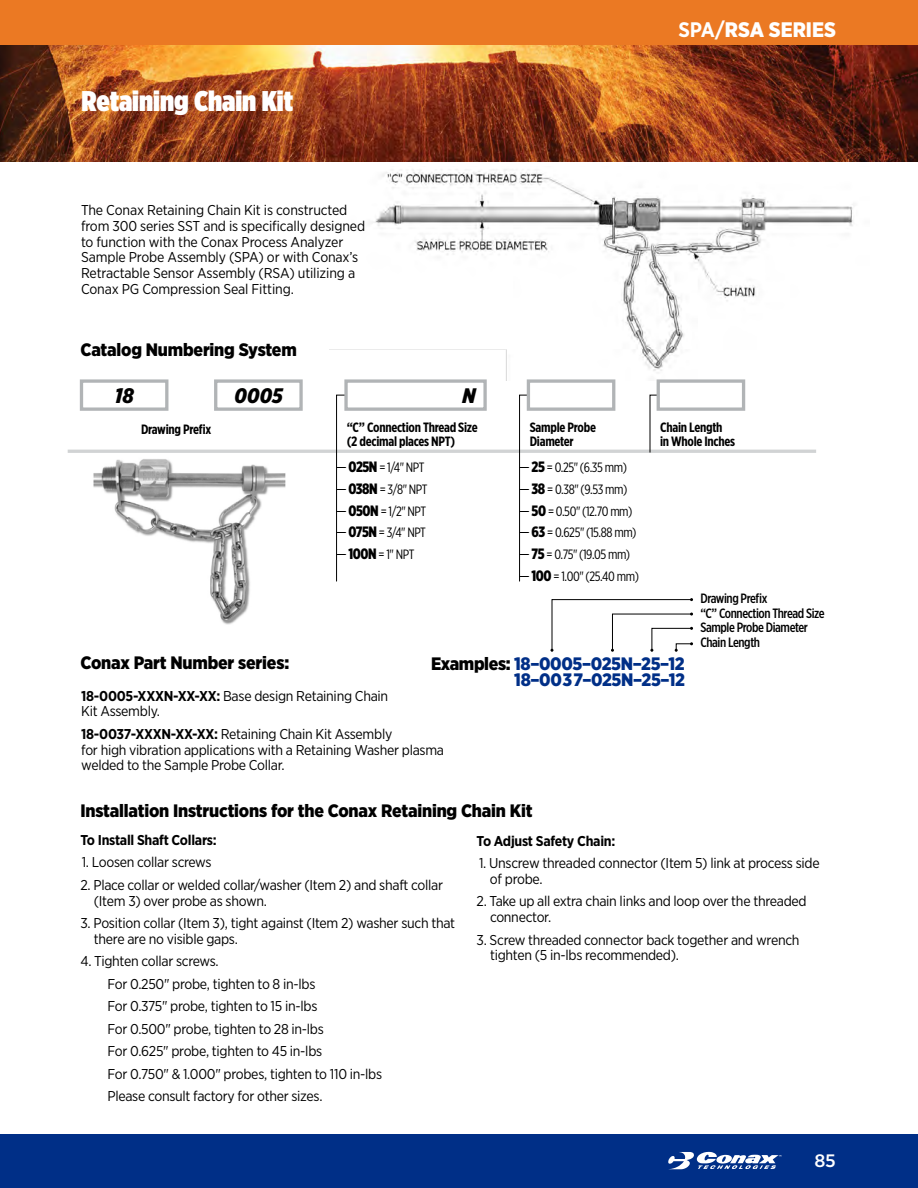
<style>
.page{position:relative;width:918px;height:1188px;background:#fff}
.page>*{position:absolute;margin:0;border:0;box-sizing:border-box;transform-origin:0 0}
.t1{font:900 28.5px "Gotham X Narrow";color:#fff}
.t2{font:900 21px "Gotham Narrow";color:#fff}
.t3{font:italic 900 21px "Gotham X Narrow";letter-spacing:.01em;color:#000;scale:1.1 1}
.t4{font:900 18px "Gotham Narrow";letter-spacing:-.01em;color:#000}
.t5{font:900 18px/16.5px "Gotham Narrow";letter-spacing:-.02em;color:#002f87;text-align:right}
.t6{font:500 18px "Gotham Narrow";color:#fff;scale:1.1 1}
.t7{font:14.25px/15.8px "Gotham Narrow";letter-spacing:-.02em;color:#000}
.t8{font:700 14.25px "Gotham Narrow";letter-spacing:-.02em;color:#000}
.t9{font:13.5px "Gotham X Narrow";letter-spacing:-.03em;color:#000}
.t10{font:700 13.5px/13.5px "Gotham X Narrow";letter-spacing:-.02em;color:#000}
.t11{font:500 13.5px/14.5px "Gotham X Narrow";letter-spacing:-.03em;color:#000}
.s1{font-weight:700}
.s2{font-size:15px}
.s3{font-weight:900;font-size:15px}
.s4{color:#000}
</style>
<div class="page">
<div style="left:0;top:1134px;width:918px;height:54px;background:#002f87"></div>
<div style="left:0;top:0;width:918px;height:45px;background:#eb7923"></div>
<svg style="left:668px;top:1152px;width:113px;height:17px"></svg>
<img style="left:93px;top:459px;width:193px;height:166px">
<img style="left:0;top:45px;width:918px;height:117px">
<img style="left:330px;top:169px;width:523px;height:211px">
<hr style="left:68px;top:450px;width:748px;height:3px;background:#d1d3d4">
<div style="left:80px;top:379px;width:88px;height:32px;background:#fff;border:3px solid #b1b4b6"></div>
<svg style="left:519px;top:394px;width:22px;height:188px"></svg>
<div style="left:527px;top:379px;width:88px;height:32px;background:#fff;border:3px solid #b1b4b6"></div>
<svg style="left:649px;top:394px;width:22px;height:59px"></svg>
<div style="left:657px;top:379px;width:88px;height:32px;background:#fff;border:3px solid #b1b4b6"></div>
<div style="left:214px;top:379px;width:89px;height:32px;background:#fff;border:3px solid #b1b4b6"></div>
<svg style="left:336px;top:394px;width:22px;height:188px"></svg>
<div style="left:344px;top:379px;width:143px;height:32px;background:#fff;border:3px solid #b1b4b6"></div>
<svg style="left:550px;top:598px;width:143px;height:54px"></svg>
<p class="t1" style="left:82px;top:83px;width:213px">Retaining Chain Kit</p>
<p class="t2" style="left:678px;top:15px;width:159px"><span class="s1">SPA/</span>RSA SERIES</p>
<p class="t7" style="left:81px;top:202px;width:286px">The Conax Retaining Chain Kit is constructed from 300 series SST and is specifically designed to function with the Conax Process Analyzer Sample Probe Assembly (SPA) or with Conax’s Retractable Sensor Assembly (RSA) utilizing a Conax PG Compression Seal Fitting.</p>
<p class="t4" style="left:80px;top:338px;width:218px">Catalog Numbering System</p>
<p class="t3" style="left:115px;top:383px;width:19px">18</p>
<p class="t3" style="left:235px;top:383px;width:45px">0005</p>
<p class="t3" style="left:462px;top:383px;width:13px">N</p>
<p class="t10" style="left:141px;top:423px;width:72px">Drawing Prefix</p>
<p class="t10" style="left:530px;top:420px;width:68px">Sample Probe<br>Diameter</p>
<p class="t9" style="left:519px;top:459px;width:109px"><span class="s2">—</span> <span class="s3">25</span> = 0.25" (6.35 mm)</p>
<p class="t9" style="left:519px;top:481px;width:110px"><span class="s2">—</span> <span class="s3">38</span> = 0.38" (9.53 mm)</p>
<p class="t9" style="left:519px;top:503px;width:115px"><span class="s2">—</span> <span class="s3">50</span> = 0.50" (12.70 mm)</p>
<p class="t9" style="left:519px;top:525px;width:119px"><span class="s2">—</span> <span class="s3">63</span> = 0.625" (15.88 mm)</p>
<p class="t9" style="left:519px;top:546px;width:113px"><span class="s2">—</span> <span class="s3">75</span> = 0.75" (19.05 mm)</p>
<p class="t9" style="left:519px;top:568px;width:121px"><span class="s2">—</span> <span class="s3">100</span> = 1.00" (25.40 mm)</p>
<p class="t10" style="left:347px;top:420px;width:132px">“C” Connection Thread Size (2 decimal places NPT)</p>
<p class="t9" style="left:336px;top:459px;width:90px"><span class="s2">—</span> <span class="s3">025N</span> = 1/4" NPT</p>
<p class="t9" style="left:336px;top:481px;width:93px"><span class="s2">—</span> <span class="s3">038N</span> = 3/8" NPT</p>
<p class="t9" style="left:336px;top:503px;width:92px"><span class="s2">—</span> <span class="s3">050N</span> = 1/2" NPT</p>
<p class="t9" style="left:336px;top:525px;width:92px"><span class="s2">—</span> <span class="s3">075N</span> = 3/4" NPT</p>
<p class="t9" style="left:336px;top:546px;width:80px"><span class="s2">—</span> <span class="s3">100N</span> = 1" NPT</p>
<p class="t10" style="left:660px;top:420px;width:77px">Chain Length<br>in Whole Inches</p>
<p class="t11" style="left:700px;top:591px;width:126px">Drawing Prefix<br>“C” Connection Thread Size<br>Sample Probe Diameter<br>Chain Length</p>
<p class="t4" style="left:80px;top:651px;width:210px">Conax Part Number series:</p>
<p class="t7" style="left:81px;top:688px;width:309px"><span class="s1">18-0005-XXXN-XX-XX:</span> Base design Retaining Chain<br>Kit Assembly.</p>
<p class="t7" style="left:81px;top:726px;width:364px"><span class="s1">18-0037-XXXN-XX-XX:</span> Retaining Chain Kit Assembly<br>for high vibration applications with a Retaining Washer plasma welded to the Sample Probe Collar.</p>
<p class="t4" style="left:80px;top:798px;width:454px">Installation Instructions for the Conax Retaining Chain Kit</p>
<p class="t8" style="left:80px;top:831px;width:138px">To Install Shaft Collars:</p>
<p class="t7" style="left:82px;top:854px;width:131px">1. Loosen collar screws</p>
<p class="t7" style="left:94px;top:877px;width:351px;text-indent:-13px">2. Place collar or welded collar/washer (Item 2) and shaft collar (Item 3) over probe as shown.</p>
<p class="t7" style="left:94px;top:915px;width:363px;text-indent:-13px">3. Position collar (Item 3), tight against (Item 2) washer such that there are no visible gaps.</p>
<p class="t7" style="left:80px;top:953px;width:140px">4. Tighten collar screws.</p>
<p class="t7" style="left:107px;top:976px;width:210px">For 0.250" probe, tighten to 8 in-lbs</p>
<p class="t7" style="left:107px;top:998px;width:212px">For 0.375" probe, tighten to 15 in-lbs</p>
<p class="t7" style="left:107px;top:1021px;width:218px">For 0.500" probe, tighten to 28 in-lbs</p>
<p class="t7" style="left:107px;top:1043px;width:216px">For 0.625" probe, tighten to 45 in-lbs</p>
<p class="t7" style="left:107px;top:1066px;width:276px">For 0.750" &amp; 1.000" probes, tighten to 110 in-lbs</p>
<p class="t7" style="left:107px;top:1088px;width:217px">Please consult factory for other sizes.</p>
<p class="t5" style="left:431px;top:655px;width:255px"><span class="s4">Examples:</span> 18–0005–025N–25–12<br>18–0037–025N–25–12</p>
<p class="t8" style="left:477px;top:831px;width:140px">To Adjust Safety Chain:</p>
<p class="t7" style="left:490px;top:855px;width:331px;text-indent:-11px">1. Unscrew threaded connector (Item 5) link at process side of probe.</p>
<p class="t7" style="left:490px;top:893px;width:318px;text-indent:-13px">2. Take up all extra chain links and loop over the threaded connector.</p>
<p class="t7" style="left:490px;top:931px;width:311px;text-indent:-13px">3. Screw threaded connector back together and wrench tighten (5 in-lbs recommended).</p>
<p class="t6" style="left:815px;top:1149px;width:21px">85</p>
</div>
